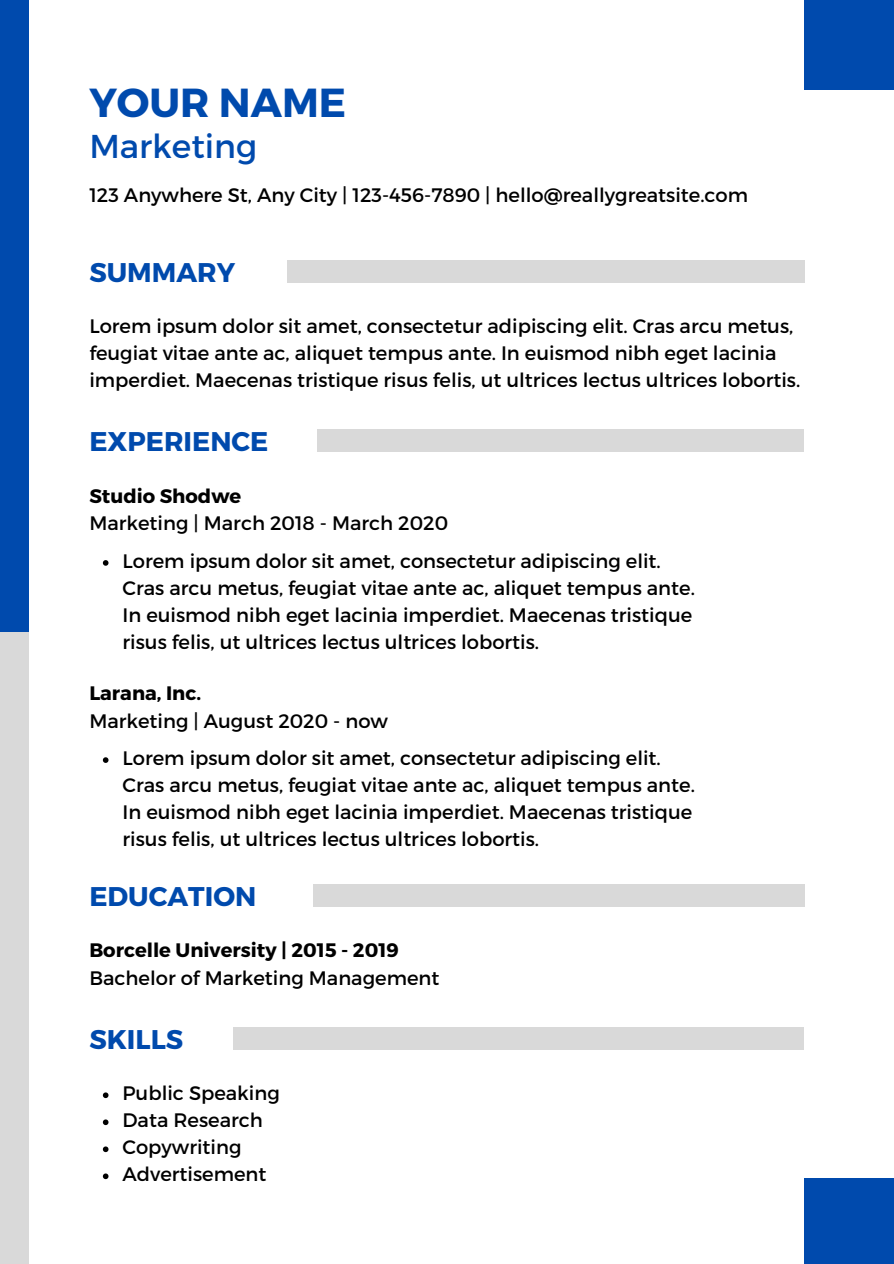
<style>
.page{position:relative;width:894px;height:1264px;background:#fff}
.page>*{position:absolute;margin:0;border:0;box-sizing:border-box;transform-origin:0 0}
.t1{font:700 40.5px "Montserrat";color:#004aad}
.t2{font:33px "Montserrat";color:#004aad}
.t3{font:700 27px "Montserrat";color:#004aad}
.t4{font:19.5px/27px "Montserrat";color:#000}
.t5{font:700 19.5px "Montserrat";color:#000}
</style>
<div class="page">
<div style="left:287px;top:260px;width:517px;height:22px;background:#d9d9d9"></div>
<div style="left:317px;top:430px;width:487px;height:22px;background:#d9d9d9"></div>
<div style="left:313px;top:884px;width:491px;height:22px;background:#d9d9d9"></div>
<div style="left:233px;top:1026px;width:571px;height:23px;background:#d9d9d9"></div>
<div style="left:804px;top:1177px;width:89px;height:86px;background:#004aad"></div>
<svg style="left:103px;top:560px;width:5px;height:5px"></svg>
<svg style="left:103px;top:757px;width:5px;height:6px"></svg>
<svg style="left:103px;top:1092px;width:5px;height:6px"></svg>
<svg style="left:103px;top:1119px;width:5px;height:6px"></svg>
<svg style="left:103px;top:1146px;width:5px;height:6px"></svg>
<svg style="left:103px;top:1173px;width:5px;height:6px"></svg>
<div style="left:804px;top:0;width:89px;height:89px;background:#004aad"></div>
<div style="left:0;top:0;width:29px;height:631px;background:#004aad"></div>
<div style="left:0;top:631px;width:29px;height:632px;background:#d9d9d9"></div>
<h1 class="t1" style="left:89px;top:76px;width:258px">YOUR NAME</h1>
<h2 class="t2" style="left:89px;top:125px;width:169px">Marketing</h2>
<p class="t4" style="left:89px;top:181px;width:660px">123 Anywhere St, Any City | 123-456-7890 | hello@reallygreatsite.com</p>
<h3 class="t3" style="left:89px;top:255px;width:147px">SUMMARY</h3>
<p class="t4" style="left:89px;top:312px;width:712px">Lorem ipsum dolor sit amet, consectetur adipiscing elit. Cras arcu metus, feugiat vitae ante ac, aliquet tempus ante. In euismod nibh eget lacinia imperdiet. Maecenas tristique risus felis, ut ultrices lectus ultrices lobortis.</p>
<h3 class="t3" style="left:89px;top:424px;width:181px">EXPERIENCE</h3>
<h4 class="t5" style="left:89px;top:483px;width:153px">Studio Shodwe</h4>
<p class="t4" style="left:89px;top:509px;width:360px">Marketing | March 2018 - March 2020</p>
<p class="t4" style="left:122px;top:546px;width:573px">Lorem ipsum dolor sit amet, consectetur adipiscing elit.<br>Cras arcu metus, feugiat vitae ante ac, aliquet tempus ante.<br>In euismod nibh eget lacinia imperdiet. Maecenas tristique risus felis, ut ultrices lectus ultrices lobortis.</p>
<h4 class="t5" style="left:89px;top:680px;width:113px">Larana, Inc.</h4>
<p class="t4" style="left:89px;top:706px;width:300px">Marketing | August 2020 - now</p>
<p class="t4" style="left:122px;top:743px;width:573px">Lorem ipsum dolor sit amet, consectetur adipiscing elit.<br>Cras arcu metus, feugiat vitae ante ac, aliquet tempus ante.<br>In euismod nibh eget lacinia imperdiet. Maecenas tristique risus felis, ut ultrices lectus ultrices lobortis.</p>
<h3 class="t3" style="left:89px;top:878px;width:168px">EDUCATION</h3>
<h4 class="t5" style="left:89px;top:937px;width:311px">Borcelle University | 2015 - 2019</h4>
<p class="t4" style="left:89px;top:963px;width:351px">Bachelor of Marketing Management</p>
<h3 class="t3" style="left:89px;top:1021px;width:95px">SKILLS</h3>
<p class="t4" style="left:122px;top:1078px;width:159px">Public Speaking</p>
<p class="t4" style="left:122px;top:1105px;width:142px">Data Research</p>
<p class="t4" style="left:122px;top:1132px;width:120px">Copywriting</p>
<p class="t4" style="left:122px;top:1159px;width:145px">Advertisement</p>
</div>
